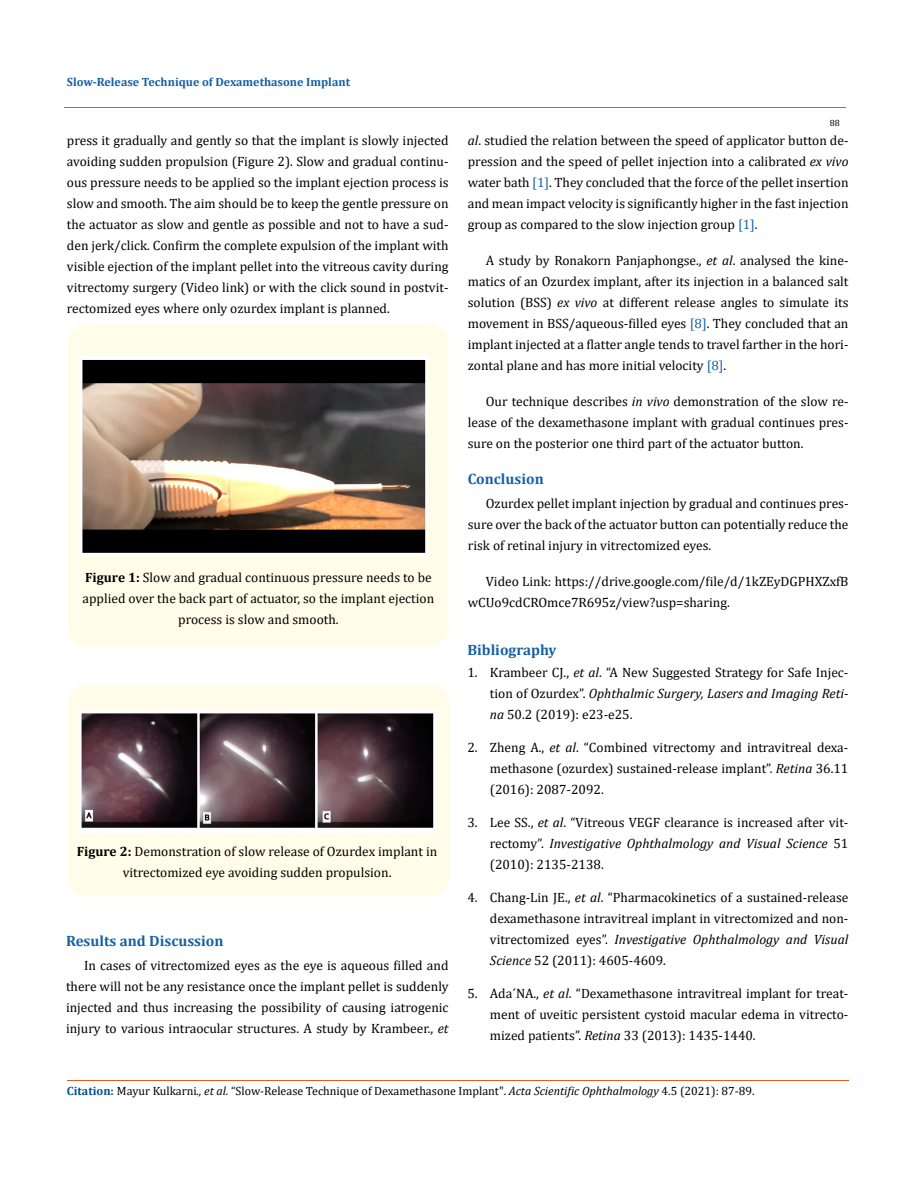
<style>
.page{position:relative;width:917px;height:1188px;background:#fff}
.page>*{position:absolute;margin:0;border:0;box-sizing:border-box;transform-origin:0 0}
.t1{font:700 15px "Cambria";color:#1560a6}
.t2{font:13.5px/21px "Cambria";color:#000;text-align:justify}
.t3{font:12px "Cambria";color:#000}
.t4{font:700 12px "Cambria";color:#1560a6}
.t5{font:9px "Cambria";color:#000}
.s1{font-weight:700}
.s2{font-style:italic}
.s3{color:#1560a6}
.s4{font-weight:700;color:#035089}
</style>
<div class="page">
<div style="left:68px;top:324px;width:380px;height:323px;background:#fffde9;border-radius:18px"></div>
<img style="left:80px;top:356px;width:348px;height:199px">
<div style="left:68px;top:684px;width:381px;height:212px;background:#fffde9;border-radius:18px"></div>
<img style="left:80px;top:710px;width:357px;height:123px">
<hr style="left:64px;top:108px;width:781px;height:1px;background:#e05d1a">
<hr style="left:67px;top:1080px;width:781px;height:1px;background:#e05d1a">
<p class="t4" style="left:67px;top:73px;width:284px">Slow-Release Technique of Dexamethasone Implant</p>
<p class="t2" style="left:67px;top:130px;width:383px">press it gradually and gently so that the implant is slowly injected avoiding sudden propulsion (Figure 2). Slow and gradual continu&shy;ous pressure needs to be applied so the implant ejection process is slow and smooth. The aim should be to keep the gentle pressure on the actuator as slow and gentle as possible and not to have a sud&shy;den jerk/click. Confirm the complete expulsion of the implant with visible ejection of the implant pellet into the vitreous cavity during vitrectomy surgery (Video link) or with the click sound in postvit&shy;rectomized eyes where only ozurdex implant is planned.</p>
<p class="t2" style="left:83px;top:567px;width:353px;text-align:center"><span class="s1">Figure 1:</span> Slow and gradual continuous pressure needs to be applied over the back part of actuator, so the implant ejection process is slow and smooth.</p>
<p class="t2" style="left:77px;top:840px;width:362px;text-align:center"><span class="s1">Figure 2:</span> Demonstration of slow release of Ozurdex implant in vitrectomized eye avoiding sudden propulsion.</p>
<p class="t1" style="left:66px;top:930px;width:159px">Results and Discussion</p>
<p class="t2" style="left:66px;top:955px;width:384px;text-indent:18px">In cases of vitrectomized eyes as the eye is aqueous filled and there will not be any resistance once the implant pellet is suddenly injected and thus increasing the possibility of causing iatrogenic injury to various intraocular structures. A study by Krambeer., <span class="s2">et</span></p>
<p class="t5" style="left:829px;top:118px;width:11px">88</p>
<p class="t2" style="left:468px;top:130px;width:382px"><span class="s2">al</span>. studied the relation between the speed of applicator button de&shy;pression and the speed of pellet injection into a calibrated <span class="s2">ex vivo </span>water bath <span class="s3">[1]</span>. They concluded that the force of the pellet insertion and mean impact velocity is significantly higher in the fast injection group as compared to the slow injection group <span class="s3">[1]</span>.</p>
<p class="t2" style="left:468px;top:250px;width:382px;text-indent:18px">A study by Ronakorn Panjaphongse., <span class="s2">et al</span>. analysed the kine&shy;matics of an Ozurdex implant, after its injection in a balanced salt solution (BSS) <span class="s2">ex vivo</span> at different release angles to simulate its movement in BSS/aqueous-filled eyes <span class="s3">[8]</span>. They concluded that an implant injected at a flatter angle tends to travel farther in the hori&shy;zontal plane and has more initial velocity <span class="s3">[8]</span>.</p>
<p class="t2" style="left:468px;top:391px;width:382px;text-indent:18px">Our technique describes <span class="s2">in vivo</span> demonstration of the slow re&shy;lease of the dexamethasone implant with gradual continues pres&shy;sure on the posterior one third part of the actuator button.</p>
<p class="t1" style="left:468px;top:469px;width:77px">Conclusion</p>
<p class="t2" style="left:468px;top:493px;width:382px;text-indent:18px">Ozurdex pellet implant injection by gradual and continues pres&shy;sure over the back of the actuator button can potentially reduce the risk of retinal injury in vitrectomized eyes.</p>
<p class="t2" style="left:468px;top:571px;width:382px;text-indent:18px">Video Link: https://drive.google.com/file/d/1kZEyDGPHXZxfB wCUo9cdCROmce7R695z/view?usp=sharing.</p>
<p class="t1" style="left:467px;top:639px;width:91px">Bibliography</p>
<p class="t2" style="left:490px;top:661px;width:360px;text-indent:-23px">1. Krambeer CJ., <span class="s2">et al</span>. “A New Suggested Strategy for Safe Injec&shy;tion of Ozurdex”. <span class="s2">Ophthalmic Surgery, Lasers and Imaging Reti&shy;na</span> 50.2 (2019): e23-e25.</p>
<p class="t2" style="left:490px;top:736px;width:360px;text-indent:-23px">2. Zheng A., <span class="s2">et al</span>. “Combined vitrectomy and intravitreal dexa&shy;methasone (ozurdex) sustained-release implant”. <span class="s2">Retina</span> 36.11 (2016): 2087-2092.</p>
<p class="t2" style="left:490px;top:811px;width:360px;text-indent:-23px">3. Lee SS., <span class="s2">et al</span>. “Vitreous VEGF clearance is increased after vit&shy;rectomy”. <span class="s2">Investigative Ophthalmology and Visual Science</span> 51 (2010): 2135-2138.</p>
<p class="t2" style="left:490px;top:886px;width:360px;text-indent:-23px">4. Chang-Lin JE., <span class="s2">et al</span>. “Pharmacokinetics of a sustained-release dexamethasone intravitreal implant in vitrectomized and non&shy;vitrectomized eyes”. <span class="s2">Investigative Ophthalmology and Visual Science</span> 52 (2011): 4605-4609.</p>
<p class="t2" style="left:490px;top:982px;width:360px;text-indent:-23px">5. Ada´NA., <span class="s2">et al</span>. “Dexamethasone intravitreal implant for treat&shy;ment of uveitic persistent cystoid macular edema in vitrecto&shy;mized patients”. <span class="s2">Retina</span> 33 (2013): 1435-1440.</p>
<p class="t3" style="left:67px;top:1084px;width:689px"><span class="s4">Citation:</span> Mayur Kulkarni<span class="s2">., et al.</span> “Slow-Release Technique of Dexamethasone Implant". <span class="s2">Acta Scientific Ophthalmology</span> 4.5 (2021): 87-89.</p>
</div>
